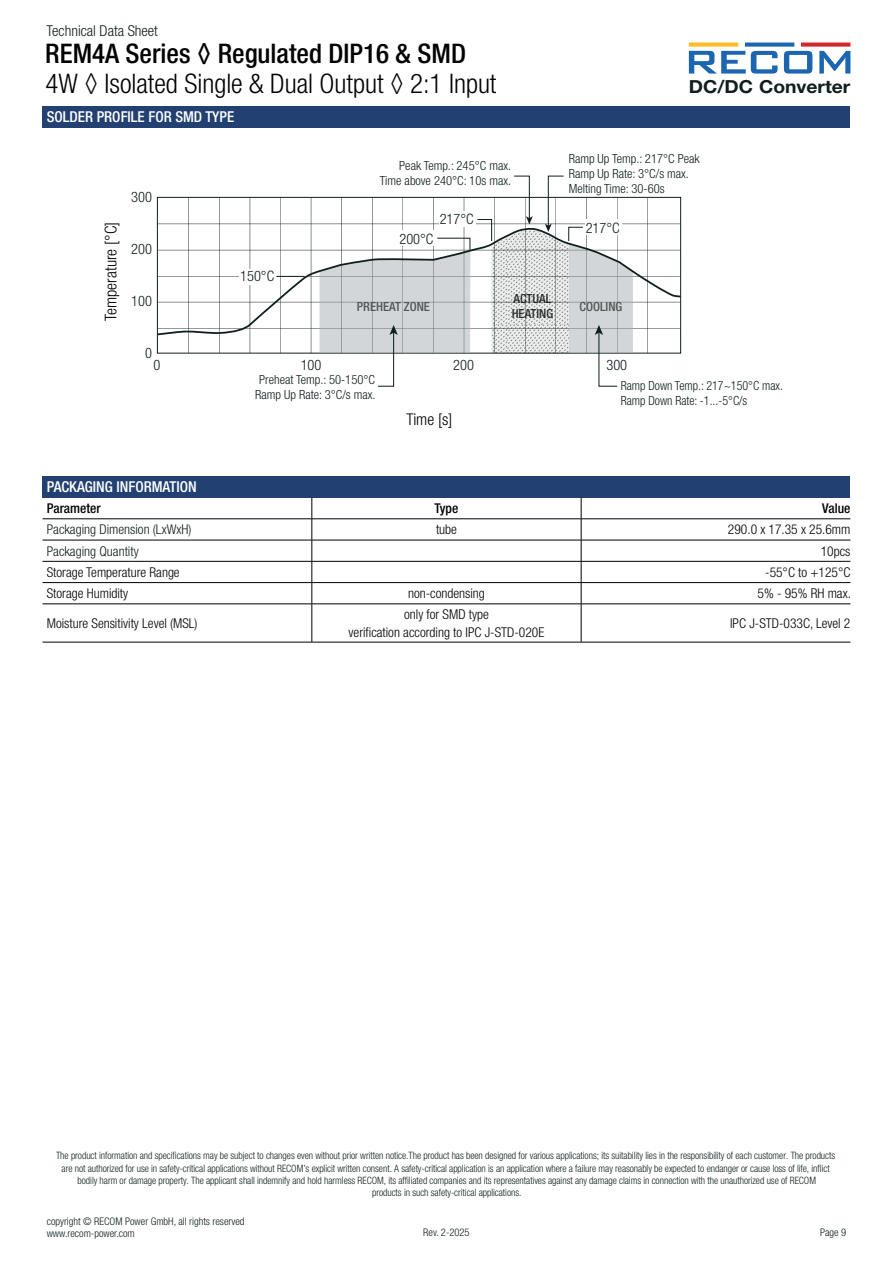
<style>
.page{position:relative;width:893px;height:1263px;background:#fff}
.page>*{position:absolute;margin:0;border:0;box-sizing:border-box;transform-origin:0 0}
.t1{font:300 condensed 27px "Helvetica Neue LT Std";color:#000201}
.t2{font:500 condensed 27px "Helvetica Neue LT Std";color:#000201}
.t3{font:700 18px "Helvetica Neue LT Std";color:#101f1e;scale:1.07 1}
.t4{font:300 condensed 16.2px "Helvetica Neue LT Std";color:#000001}
.t5{font:500 condensed 15px "Helvetica Neue LT Std";color:#fff}
.t6{font:300 condensed 15px "Helvetica Neue LT Std";color:#101f1e}
.t7{font:300 condensed 14.4px "Helvetica Neue LT Std";color:#101f1e}
.t8{font:300 condensed 13.5px/18px "Helvetica Neue LT Std";color:#000201;text-align:center}
.t9{font:300 condensed 13.5px "Helvetica Neue LT Std";color:#101f1e}
.t10{font:500 condensed 13.5px "Helvetica Neue LT Std";color:#000201}
.t11{font:300 condensed 12.6px/15.1px "Helvetica Neue LT Std";color:#101f1e;text-align:center}
.t12{font:300 condensed 12.6px/15.1px "Helvetica Neue LT Std";color:#101f1e;scale:.96 1}
.t13{font:500 condensed 12.6px/15.1px "Helvetica Neue LT Std";color:#000001}
.t14{font:300 condensed 10.5px/11.2px "Helvetica Neue LT Std";color:#101f1e}
.t15{font:300 condensed 10.2px/12.1px "Helvetica Neue LT Std";letter-spacing:-.005em;color:#11201f;text-align:center;scale:.96 1}
</style>
<div class="page">
<svg style="left:689px;top:43px;width:49px;height:4px"></svg>
<svg style="left:745px;top:43px;width:49px;height:4px"></svg>
<svg style="left:801px;top:43px;width:49px;height:4px"></svg>
<svg style="left:689px;top:51px;width:89px;height:23px"></svg>
<svg style="left:784px;top:51px;width:28px;height:23px"></svg>
<svg style="left:819px;top:51px;width:31px;height:23px"></svg>
<div style="left:43px;top:106px;width:807px;height:22px;background:#224071"></div>
<hr style="left:219px;top:197px;width:1px;height:156px;background:#101f1e">
<hr style="left:188px;top:197px;width:1px;height:156px;background:#101f1e">
<hr style="left:157px;top:224px;width:523px;height:1px;background:#101f1e">
<hr style="left:250px;top:197px;width:1px;height:156px;background:#101f1e">
<hr style="left:280px;top:197px;width:1px;height:156px;background:#101f1e">
<hr style="left:311px;top:197px;width:1px;height:156px;background:#101f1e">
<hr style="left:341px;top:197px;width:1px;height:156px;background:#101f1e">
<hr style="left:372px;top:197px;width:1px;height:156px;background:#101f1e">
<hr style="left:402px;top:197px;width:1px;height:156px;background:#101f1e">
<hr style="left:433px;top:197px;width:1px;height:156px;background:#101f1e">
<hr style="left:464px;top:197px;width:1px;height:156px;background:#101f1e">
<hr style="left:647px;top:197px;width:1px;height:156px;background:#101f1e">
<div style="left:439px;top:211px;width:37px;height:15px;background:#fff"></div>
<svg style="left:156px;top:227px;width:526px;height:109px"></svg>
<svg style="left:320px;top:237px;width:151px;height:150px"></svg>
<svg style="left:477px;top:175px;width:156px;height:212px"></svg>
<div style="left:43px;top:476px;width:807px;height:21px;background:#224071"></div>
<hr style="left:43px;top:518px;width:269px;height:1px;background:#000201">
<hr style="left:312px;top:518px;width:269px;height:1px;background:#000201">
<hr style="left:581px;top:518px;width:269px;height:1px;background:#000201">
<hr style="left:43px;top:540px;width:269px;height:1px;background:#000201">
<hr style="left:312px;top:540px;width:269px;height:1px;background:#000201">
<hr style="left:581px;top:540px;width:269px;height:1px;background:#000201">
<hr style="left:43px;top:561px;width:269px;height:1px;background:#000201">
<hr style="left:312px;top:561px;width:269px;height:1px;background:#000201">
<hr style="left:581px;top:561px;width:269px;height:1px;background:#000201">
<hr style="left:43px;top:582px;width:269px;height:1px;background:#000201">
<hr style="left:312px;top:582px;width:269px;height:1px;background:#000201">
<svg style="left:312px;top:497px;width:1px;height:107px"></svg>
<hr style="left:581px;top:582px;width:269px;height:1px;background:#000201">
<svg style="left:581px;top:497px;width:1px;height:107px"></svg>
<hr style="left:43px;top:604px;width:269px;height:1px;background:#000201">
<hr style="left:312px;top:604px;width:269px;height:1px;background:#000201">
<hr style="left:312px;top:604px;width:1px;height:38px;background:#000201">
<hr style="left:581px;top:604px;width:269px;height:1px;background:#000201">
<hr style="left:581px;top:604px;width:1px;height:38px;background:#000201">
<hr style="left:43px;top:642px;width:269px;height:1px;background:#000201">
<hr style="left:312px;top:642px;width:269px;height:1px;background:#000201">
<hr style="left:581px;top:642px;width:269px;height:1px;background:#000201">
<h3 class="t6" style="left:47px;top:22px;width:113px">Technical Data Sheet</h3>
<h1 class="t1" style="left:45px;top:68px;width:452px">4W ◊ Isolated Single &amp; Dual Output ◊ 2:1 Input</h1>
<h1 class="t2" style="left:45px;top:37px;width:422px">REM4A Series ◊ Regulated DIP16 &amp; SMD</h1>
<h3 class="t5" style="left:47px;top:108px;width:189px">SOLDER PROFILE FOR SMD TYPE</h3>
<h2 class="t3" style="left:689px;top:75px;width:153px">DC/DC Converter</h2>
<h3 class="t4" style="left:101px;top:321px;width:100px;rotate:-90deg">Temperature [°C]</h3>
<h3 class="t7" style="left:131px;top:189px;width:22px">300</h3>
<h3 class="t7" style="left:131px;top:241px;width:22px">200</h3>
<h3 class="t7" style="left:131px;top:293px;width:22px">100</h3>
<h3 class="t7" style="left:240px;top:268px;width:35px">150°C</h3>
<p class="t11" style="left:380px;top:158px;width:133px;text-align:right">Peak Temp.: 245°C max.<br>Time above 240°C: 10s max.</p>
<p class="t11" style="left:569px;top:151px;width:132px;text-align:left">Ramp Up Temp.: 217°C Peak<br>Ramp Up Rate: 3°C/s max.<br>Melting Time: 30-60s</p>
<h3 class="t7" style="left:440px;top:211px;width:35px">217°C</h3>
<h3 class="t7" style="left:399px;top:231px;width:35px">200°C</h3>
<h3 class="t7" style="left:586px;top:220px;width:35px">217°C</h3>
<p class="t13" style="left:512px;top:291px;width:43px">ACTUAL<br>HEATING</p>
<p class="t13" style="left:357px;top:299px;width:75px">PREHEAT ZONE</p>
<p class="t13" style="left:579px;top:299px;width:44px">COOLING</p>
<h3 class="t7" style="left:145px;top:345px;width:8px">0</h3>
<h3 class="t7" style="left:153px;top:356px;width:8px">0</h3>
<h3 class="t7" style="left:301px;top:356px;width:22px">100</h3>
<h3 class="t7" style="left:453px;top:356px;width:22px">200</h3>
<h3 class="t7" style="left:606px;top:356px;width:22px">300</h3>
<p class="t11" style="left:255px;top:372px;width:122px">Preheat Temp.: 50-150°C<br>Ramp Up Rate: 3°C/s max.</p>
<h3 class="t4" style="left:406px;top:410px;width:47px">Time [s]</h3>
<p class="t12" style="left:621px;top:378px;width:170px">Ramp Down Temp.: 217~150°C max.<br>Ramp Down Rate: -1...-5°C/s</p>
<h3 class="t5" style="left:47px;top:478px;width:152px">PACKAGING INFORMATION</h3>
<h3 class="t10" style="left:47px;top:500px;width:55px">Parameter</h3>
<h3 class="t10" style="left:435px;top:500px;width:25px">Type</h3>
<h3 class="t10" style="left:822px;top:500px;width:30px">Value</h3>
<h3 class="t9" style="left:47px;top:522px;width:146px">Packaging Dimension (LxWxH)</h3>
<h3 class="t8" style="left:436px;top:520px;width:22px">tube</h3>
<h3 class="t8" style="left:728px;top:520px;width:124px">290.0 x 17.35 x 25.6mm</h3>
<h3 class="t9" style="left:47px;top:543px;width:93px">Packaging Quantity</h3>
<h3 class="t8" style="left:821px;top:542px;width:31px">10pcs</h3>
<h3 class="t8" style="left:47px;top:563px;width:134px">Storage Temperature Range</h3>
<h3 class="t8" style="left:765px;top:563px;width:87px">-55°C to +125°C</h3>
<h3 class="t8" style="left:47px;top:584px;width:83px">Storage Humidity</h3>
<h3 class="t8" style="left:408px;top:584px;width:78px">non-condensing</h3>
<h3 class="t8" style="left:758px;top:584px;width:95px">5% - 95% RH max.</h3>
<h3 class="t8" style="left:47px;top:614px;width:152px">Moisture Sensitivity Level (MSL)</h3>
<h3 class="t8" style="left:349px;top:605px;width:197px">only for SMD type<br>verification according to IPC J-STD-020E</h3>
<h3 class="t8" style="left:730px;top:614px;width:122px">IPC J-STD-033C, Level 2</h3>
<p class="t15" style="left:56px;top:1150px;width:813px">The product information and specifications may be subject to changes even without prior written notice.The product has been designed for various applications; its suitability lies in the responsibility of each customer. The products are not authorized for use in safety-critical applications without RECOM’s explicit written consent. A safety-critical application is an application where a failure may reasonably be expected to endanger or cause loss of life, inflict bodily harm or damage property. The applicant shall indemnify and hold harmless RECOM, its affiliated companies and its representatives against any damage claims in connection with the unauthorized use of RECOM<br>products in such safety-critical applications.</p>
<p class="t14" style="left:47px;top:1216px;width:199px">copyright © RECOM Power GmbH, all rights reserved www.recom-power.com</p>
<p class="t14" style="left:423px;top:1226px;width:48px">Rev. 2-2025</p>
<p class="t14" style="left:820px;top:1226px;width:28px">Page 9</p>
</div>
